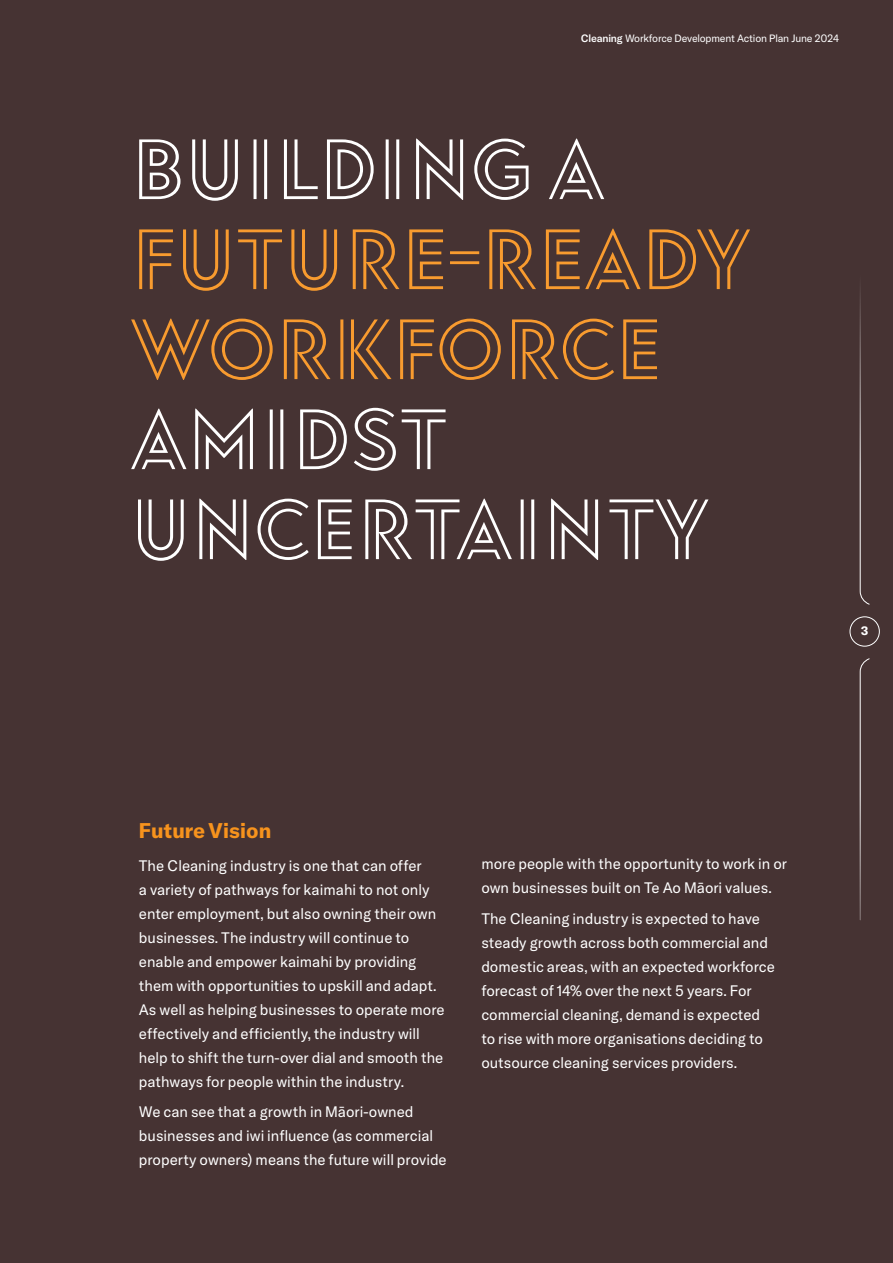
<style>
.page{position:relative;width:893px;height:1263px;background:#463333}
.page>*{position:absolute;margin:0;border:0;box-sizing:border-box;transform-origin:0 0}
.IAP24_Display_heading{font:84px/90px "Baro Line Two";color:#fff}
.IAP24_Sub_1{font:700 21px "GT America";color:#f7931d}
.IAP24_Body_white{font:15px/24px "GT America";color:#fff}
.t1{font:700 12px "GT America";color:#fff}
.t2{font:10.5px "GT America";letter-spacing:-.02em;color:#fff}
.s1{font-weight:500}
.s2{color:#f89b2f}
</style>
<div class="page">
<svg style="left:860px;top:658px;width:10px;height:262px"></svg>
<svg style="left:860px;top:288px;width:10px;height:317px"></svg>
<div style="left:850px;top:616px;width:30px;height:30px;border:1px solid #fff;border-radius:50%"></div>
<p class="t2" style="left:581px;top:32px;width:260px"><span class="s1">Cleaning</span> Workforce Development Action Plan June 2024</p>
<p class="IAP24_Display_heading" style="left:131px;top:124px;width:620px">BUILDING A<br><span class="s2">FUTURE-READY<br>WORKFORCE<br></span>AMIDST<br>UNCERTAINTY</p>
<p class="t1" style="left:861px;top:624px;width:9px">3</p>
<p class="IAP24_Sub_1" style="left:139px;top:817px;width:134px">Future Vision</p>
<p class="IAP24_Body_white" style="left:139px;top:853px;width:307px">The Cleaning industry is one that can offer<br>a variety of pathways for kaimahi to not only enter employment, but also owning their own businesses. The industry will continue to enable and empower kaimahi by providing them with opportunities to upskill and adapt.<br>As well as helping businesses to operate more effectively and efficiently, the industry will help to shift the turn-over dial and smooth the pathways for people within the industry.</p>
<p class="IAP24_Body_white" style="left:139px;top:1100px;width:309px">We can see that a growth in Māori-owned businesses and iwi influence (as commercial property owners) means the future will provide</p>
<p class="IAP24_Body_white" style="left:481px;top:852px;width:307px">more people with the opportunity to work in or own businesses built on Te Ao Māori values.</p>
<p class="IAP24_Body_white" style="left:481px;top:906px;width:295px">The Cleaning industry is expected to have steady growth across both commercial and domestic areas, with an expected workforce forecast of 14% over the next 5 years. For commercial cleaning, demand is expected to rise with more organisations deciding to outsource cleaning services providers.</p>
</div>
